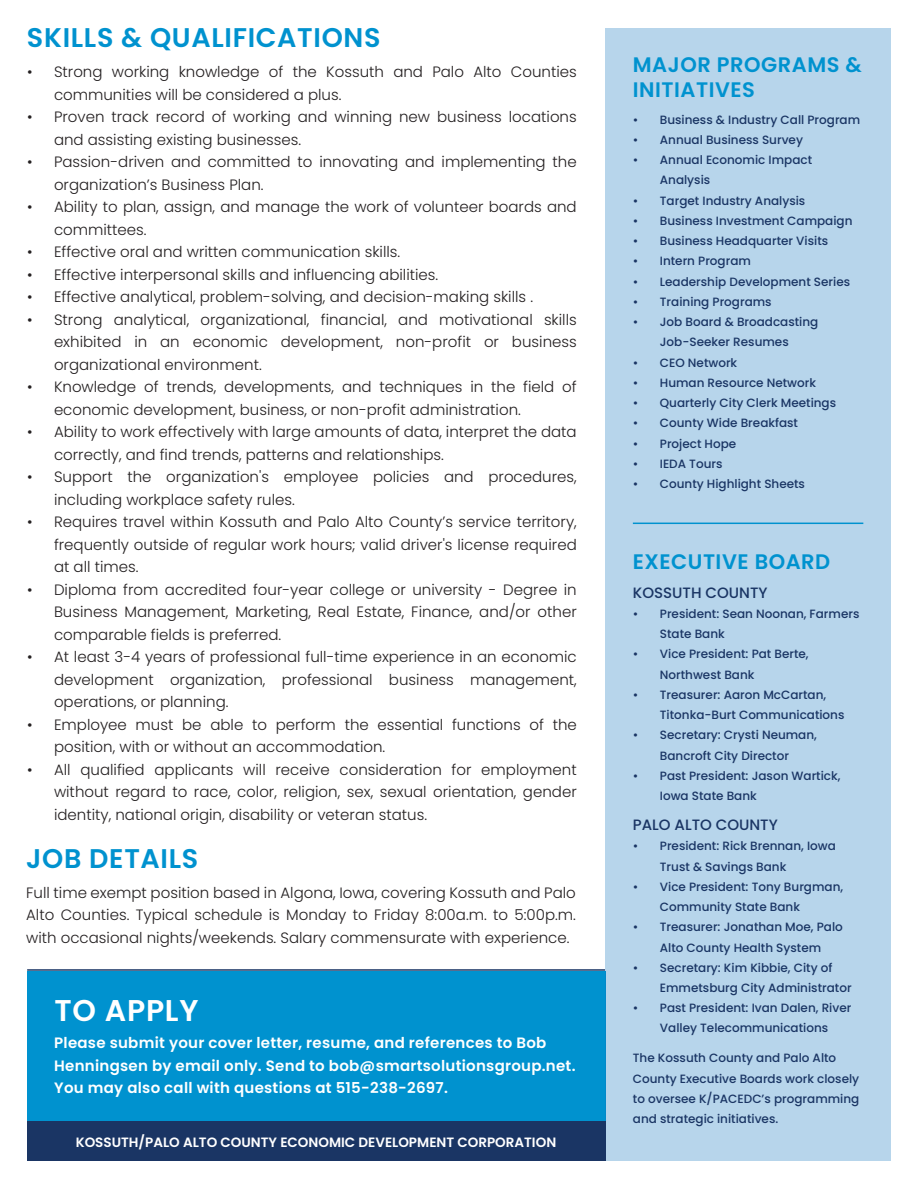
<style>
.page{position:relative;width:918px;height:1188px;background:#fff}
.page>*{position:absolute;margin:0;border:0;box-sizing:border-box;transform-origin:0 0}
.t1{font:600 30px "Poppins";letter-spacing:.025em;color:#fff}
.t2{font:600 27px "Poppins";letter-spacing:.025em;color:#0092cf}
.t3{font:600 21px/25.2px "Poppins";letter-spacing:.025em;color:#0092cf}
.t4{font:300 15px/22.5px "Poppins";color:#231f20}
.t5{font:600 15px/22.5px "Poppins";letter-spacing:.015em;color:#fff}
.t6{font:500 15px "Poppins";color:#1a3564}
.t7{font:600 13.5px "Poppins";color:#fff}
.t8{font:500 12px/20.2px "Poppins";color:#1a3564}
</style>
<div class="page">
<div style="left:27px;top:971px;width:578px;height:150px;background:#0092cf"></div>
<div style="left:605px;top:28px;width:286px;height:1133px;background:#b7d5eb"></div>
<div style="left:27px;top:1121px;width:578px;height:40px;background:#1a3564"></div>
<hr style="left:633px;top:523px;width:230px;height:1px;background:#0092cf">
<hr style="left:27px;top:969px;width:578px;height:2px;background:#1a3564">
<h2 class="t2" style="left:27px;top:22px;width:355px">SKILLS &amp; QUALIFICATIONS</h2>
<p class="t4" style="left:54px;top:61px;width:524px;text-indent:-27px">• Strong working knowledge of the Kossuth and Palo Alto Counties communities will be considered a plus.</p>
<p class="t4" style="left:54px;top:106px;width:524px;text-indent:-27px">• Proven track record of working and winning new business locations and assisting existing businesses.</p>
<p class="t4" style="left:54px;top:151px;width:524px;text-indent:-27px">• Passion-driven and committed to innovating and implementing the organization’s Business Plan.</p>
<p class="t4" style="left:54px;top:196px;width:524px;text-indent:-27px">• Ability to plan, assign, and manage the work of volunteer boards and committees.</p>
<p class="t4" style="left:27px;top:241px;width:375px">• Effective oral and written communication skills.</p>
<p class="t4" style="left:27px;top:263px;width:413px">• Effective interpersonal skills and influencing abilities.</p>
<p class="t4" style="left:27px;top:286px;width:508px">• Effective analytical, problem-solving, and decision-making skills .</p>
<p class="t4" style="left:54px;top:308px;width:524px;text-align:justify;text-indent:-27px">• Strong analytical, organizational, financial, and motivational skills exhibited in an economic development, non-profit or business organizational environment.</p>
<p class="t4" style="left:54px;top:376px;width:524px;text-indent:-27px">• Knowledge of trends, developments, and techniques in the field of economic development, business, or non-profit administration.</p>
<p class="t4" style="left:54px;top:421px;width:524px;text-indent:-27px">• Ability to work effectively with large amounts of data, interpret the data correctly, and find trends, patterns and relationships.</p>
<p class="t4" style="left:54px;top:466px;width:524px;text-indent:-27px">• Support the organization's employee policies and procedures, including workplace safety rules.</p>
<p class="t4" style="left:54px;top:511px;width:524px;text-align:justify;text-indent:-27px">• Requires travel within Kossuth and Palo Alto County’s service territory, frequently outside of regular work hours; valid driver's license required at all times.</p>
<p class="t4" style="left:54px;top:578px;width:524px;text-align:justify;text-indent:-27px">• Diploma from accredited four-year college or university - Degree in Business Management, Marketing, Real Estate, Finance, and/or other comparable fields is preferred.</p>
<p class="t4" style="left:54px;top:646px;width:524px;text-align:justify;text-indent:-27px">• At least 3-4 years of professional full-time experience in an economic development organization, professional business management, operations, or planning.</p>
<p class="t4" style="left:54px;top:713px;width:524px;text-indent:-27px">• Employee must be able to perform the essential functions of the position, with or without an accommodation.</p>
<p class="t4" style="left:54px;top:758px;width:524px;text-align:justify;text-indent:-27px">• All qualified applicants will receive consideration for employment without regard to race, color, religion, sex, sexual orientation, gender identity, national origin, disability or veteran status.</p>
<h2 class="t2" style="left:26px;top:843px;width:174px">JOB DETAILS</h2>
<p class="t4" style="left:26px;top:881px;width:551px;text-align:justify">Full time exempt position based in Algona, Iowa, covering Kossuth and Palo Alto Counties. Typical schedule is Monday to Friday 8:00a.m. to 5:00p.m. with occasional nights/weekends. Salary commensurate with experience.</p>
<h1 class="t1" style="left:55px;top:993px;width:146px">TO APPLY</h1>
<p class="t5" style="left:54px;top:1032px;width:523px">Please submit your cover letter, resume, and references to Bob<br>Henningsen by email only. Send to bob@smartsolutionsgroup.net.<br>You may also call with questions at 515-238-2697.</p>
<p class="t7" style="left:76px;top:1134px;width:482px">KOSSUTH/PALO ALTO COUNTY ECONOMIC DEVELOPMENT CORPORATION</p>
<h3 class="t3" style="left:633px;top:52px;width:231px">MAJOR PROGRAMS &amp;<br>INITIATIVES</h3>
<p class="t8" style="left:633px;top:109px;width:229px">• Business &amp; Industry Call Program</p>
<p class="t8" style="left:633px;top:130px;width:172px">• Annual Business Survey</p>
<p class="t8" style="left:660px;top:150px;width:154px;text-indent:-27px">• Annual Economic Impact<br>Analysis</p>
<p class="t8" style="left:633px;top:190px;width:174px">• Target Industry Analysis</p>
<p class="t8" style="left:633px;top:211px;width:221px">• Business Investment Campaign</p>
<p class="t8" style="left:633px;top:231px;width:197px">• Business Headquarter Visits</p>
<p class="t8" style="left:633px;top:251px;width:120px">• Intern Program</p>
<p class="t8" style="left:633px;top:271px;width:219px">• Leadership Development Series</p>
<p class="t8" style="left:633px;top:292px;width:140px">• Training Programs</p>
<p class="t8" style="left:633px;top:312px;width:187px;text-align:center">• Job Board &amp; Broadcasting<br>Job-Seeker Resumes</p>
<p class="t8" style="left:633px;top:352px;width:106px">• CEO Network</p>
<p class="t8" style="left:633px;top:373px;width:185px">• Human Resource Network</p>
<p class="t8" style="left:633px;top:393px;width:205px">• Quarterly City Clerk Meetings</p>
<p class="t8" style="left:633px;top:413px;width:167px">• County Wide Breakfast</p>
<p class="t8" style="left:633px;top:433px;width:105px">• Project Hope</p>
<p class="t8" style="left:633px;top:453px;width:91px">• IEDA Tours</p>
<p class="t8" style="left:633px;top:474px;width:174px">• County Highlight Sheets</p>
<h3 class="t3" style="left:633px;top:550px;width:199px">EXECUTIVE BOARD</h3>
<p class="t6" style="left:633px;top:584px;width:136px">KOSSUTH COUNTY</p>
<p class="t8" style="left:660px;top:604px;width:201px;text-indent:-27px">• President: Sean Noonan, Farmers<br>State Bank</p>
<p class="t8" style="left:660px;top:644px;width:150px;text-indent:-27px">• Vice President: Pat Berte,<br>Northwest Bank</p>
<p class="t8" style="left:660px;top:685px;width:186px;text-indent:-27px">• Treasurer: Aaron McCartan,<br>Titonka-Burt Communications</p>
<p class="t8" style="left:633px;top:725px;width:186px;text-align:center">• Secretary: Crysti Neuman,<br>Bancroft City Director</p>
<p class="t8" style="left:660px;top:765px;width:182px;text-indent:-27px">• Past President: Jason Wartick,<br>Iowa State Bank</p>
<p class="t6" style="left:633px;top:816px;width:146px">PALO ALTO COUNTY</p>
<p class="t8" style="left:660px;top:836px;width:178px;text-indent:-27px">• President: Rick Brennan, Iowa<br>Trust &amp; Savings Bank</p>
<p class="t8" style="left:660px;top:877px;width:185px;text-indent:-27px">• Vice President: Tony Burgman,<br>Community State Bank</p>
<p class="t8" style="left:633px;top:917px;width:212px;text-align:center">• Treasurer: Jonathan Moe, Palo<br>Alto County Health System</p>
<p class="t8" style="left:660px;top:957px;width:193px;text-indent:-27px">• Secretary: Kim Kibbie, City of<br>Emmetsburg City Administrator</p>
<p class="t8" style="left:633px;top:998px;width:220px;text-align:center">• Past President: Ivan Dalen, River<br>Valley Telecommunications</p>
<p class="t8" style="left:633px;top:1048px;width:228px">The Kossuth County and Palo Alto County Executive Boards work closely to oversee K/PACEDC’s programming and strategic initiatives.</p>
</div>
